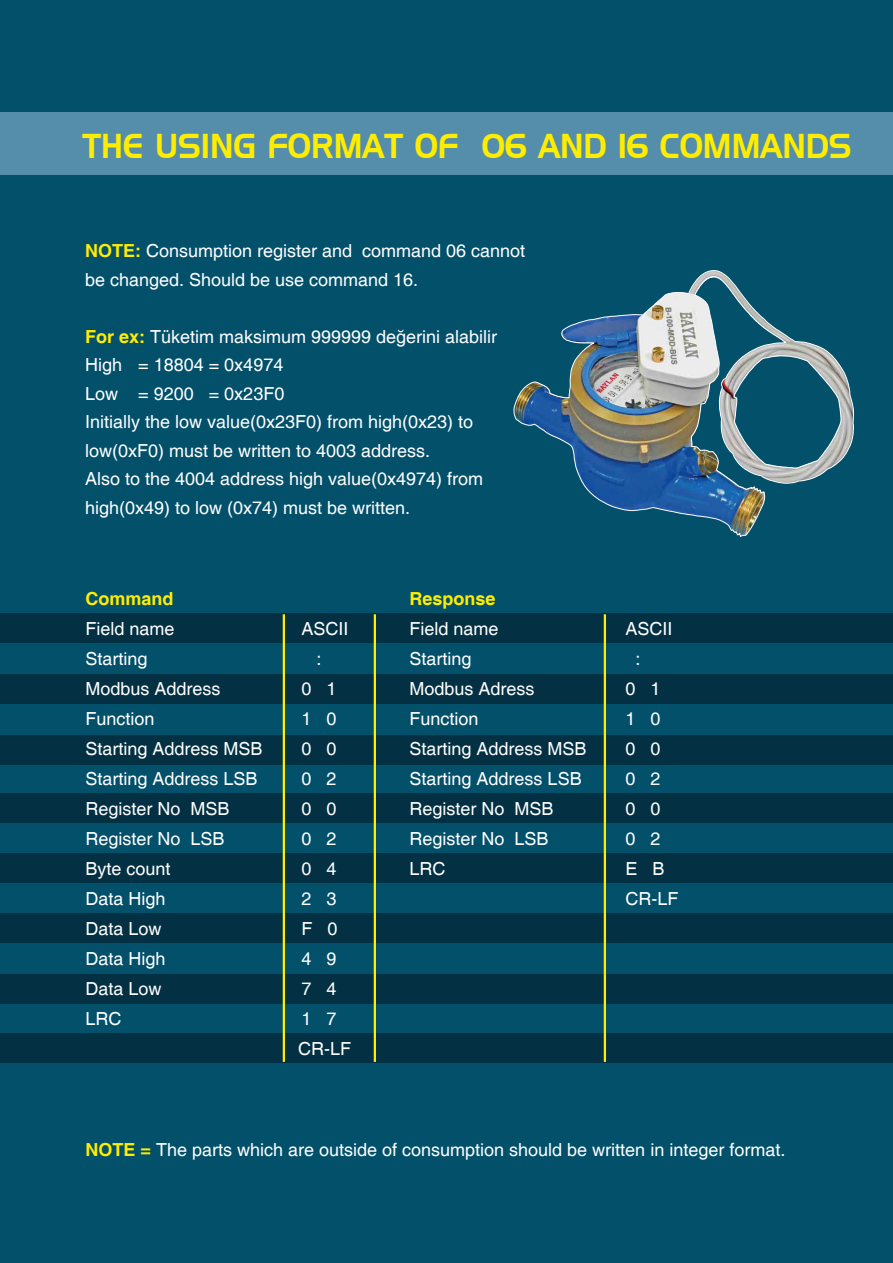
<style>
.page{position:relative;width:893px;height:1263px;background:#03506b}
.page>*{position:absolute;margin:0;border:0;box-sizing:border-box;transform-origin:0 0}
.t1{font:33.6px "Handel Gothic BT";color:#ffed00;scale:.9 1}
.t2{font:18px/28.5px "Helvetica";color:#fff}
.t3{font:700 18px "Helvetica";color:#ffed00}
.s1{font-weight:700;color:#ffed00}
</style>
<div class="page">
<div style="left:1px;top:112px;width:892px;height:63px;background:#558eaa"></div>
<div style="left:1px;top:613px;width:892px;height:30px;background:#033143"></div>
<div style="left:1px;top:674px;width:892px;height:30px;background:#033143"></div>
<div style="left:1px;top:735px;width:892px;height:29px;background:#033143"></div>
<div style="left:1px;top:793px;width:892px;height:30px;background:#033143"></div>
<div style="left:1px;top:853px;width:892px;height:30px;background:#033143"></div>
<div style="left:1px;top:913px;width:892px;height:30px;background:#033143"></div>
<div style="left:1px;top:974px;width:892px;height:30px;background:#033143"></div>
<div style="left:1px;top:1033px;width:892px;height:30px;background:#033143"></div>
<hr style="left:283px;top:614px;width:2px;height:448px;background:#ffed00">
<hr style="left:374px;top:614px;width:2px;height:448px;background:#ffed00">
<hr style="left:604px;top:614px;width:2px;height:448px;background:#ffed00">
<img style="left:513px;top:270px;width:341px;height:267px">
<h1 class="t1" style="left:83px;top:126px;width:856px">THE USING FORMAT OF 06 AND 16 COMMANDS</h1>
<p class="t2" style="left:85px;top:238px;width:442px"><span class="s1">NOTE:</span> Consumption register and command 06 cannot be changed. Should be use command 16.</p>
<p class="t2" style="left:85px;top:323px;width:414px"><span class="s1">For ex:</span> Tüketim maksimum 999999 değerini alabilir High = 18804 = 0x4974<br>Low = 9200 = 0x23F0<br>Initially the low value(0x23F0) from high(0x23) to low(0xF0) must be written to 4003 address.<br>Also to the 4004 address high value(0x4974) from high(0x49) to low (0x74) must be written.</p>
<p class="t3" style="left:86px;top:588px;width:90px">Command</p>
<p class="t3" style="left:410px;top:588px;width:88px">Response</p>
<p class="t2" style="left:86px;top:615px;width:91px">Field name</p>
<p class="t2" style="left:302px;top:615px;width:49px">ASCII</p>
<p class="t2" style="left:410px;top:615px;width:91px">Field name</p>
<p class="t2" style="left:626px;top:615px;width:49px">ASCII</p>
<p class="t2" style="left:86px;top:645px;width:64px">Starting</p>
<p class="t2" style="left:317px;top:645px;width:7px">:</p>
<p class="t2" style="left:410px;top:645px;width:64px">Starting</p>
<p class="t2" style="left:636px;top:645px;width:7px">:</p>
<p class="t2" style="left:86px;top:675px;width:137px">Modbus Address</p>
<p class="t2" style="left:302px;top:675px;width:37px">0 1</p>
<p class="t2" style="left:410px;top:675px;width:127px">Modbus Adress</p>
<p class="t2" style="left:626px;top:675px;width:37px">0 1</p>
<p class="t2" style="left:86px;top:705px;width:71px">Function</p>
<p class="t2" style="left:302px;top:705px;width:37px">1 0</p>
<p class="t2" style="left:410px;top:705px;width:71px">Function</p>
<p class="t2" style="left:626px;top:705px;width:37px">1 0</p>
<p class="t2" style="left:86px;top:735px;width:179px">Starting Address MSB</p>
<p class="t2" style="left:302px;top:735px;width:37px">0 0</p>
<p class="t2" style="left:410px;top:735px;width:179px">Starting Address MSB</p>
<p class="t2" style="left:626px;top:735px;width:37px">0 0</p>
<p class="t2" style="left:86px;top:765px;width:174px">Starting Address LSB</p>
<p class="t2" style="left:302px;top:765px;width:37px">0 2</p>
<p class="t2" style="left:410px;top:765px;width:174px">Starting Address LSB</p>
<p class="t2" style="left:626px;top:765px;width:37px">0 2</p>
<p class="t2" style="left:86px;top:795px;width:146px">Register No MSB</p>
<p class="t2" style="left:302px;top:795px;width:37px">0 0</p>
<p class="t2" style="left:410px;top:795px;width:146px">Register No MSB</p>
<p class="t2" style="left:626px;top:795px;width:37px">0 0</p>
<p class="t2" style="left:86px;top:825px;width:141px">Register No LSB</p>
<p class="t2" style="left:302px;top:825px;width:37px">0 2</p>
<p class="t2" style="left:410px;top:825px;width:141px">Register No LSB</p>
<p class="t2" style="left:626px;top:825px;width:37px">0 2</p>
<p class="t2" style="left:86px;top:855px;width:87px">Byte count</p>
<p class="t2" style="left:302px;top:855px;width:37px">0 4</p>
<p class="t2" style="left:410px;top:855px;width:37px">LRC</p>
<p class="t2" style="left:626px;top:855px;width:41px">E B</p>
<p class="t2" style="left:86px;top:885px;width:82px">Data High</p>
<p class="t2" style="left:302px;top:885px;width:37px">2 3</p>
<p class="t2" style="left:626px;top:885px;width:54px">CR-LF</p>
<p class="t2" style="left:86px;top:915px;width:78px">Data Low</p>
<p class="t2" style="left:302px;top:915px;width:38px">F 0</p>
<p class="t2" style="left:86px;top:945px;width:82px">Data High</p>
<p class="t2" style="left:302px;top:945px;width:37px">4 9</p>
<p class="t2" style="left:86px;top:975px;width:78px">Data Low</p>
<p class="t2" style="left:302px;top:975px;width:37px">7 4</p>
<p class="t2" style="left:86px;top:1005px;width:38px">LRC</p>
<p class="t2" style="left:298px;top:1005px;width:54px;line-height:30px">1 7<br>CR-LF</p>
<p class="t2" style="left:86px;top:1136px;width:701px"><span class="s1">NOTE =</span> The parts which are outside of consumption should be written in integer format.</p>
</div>
